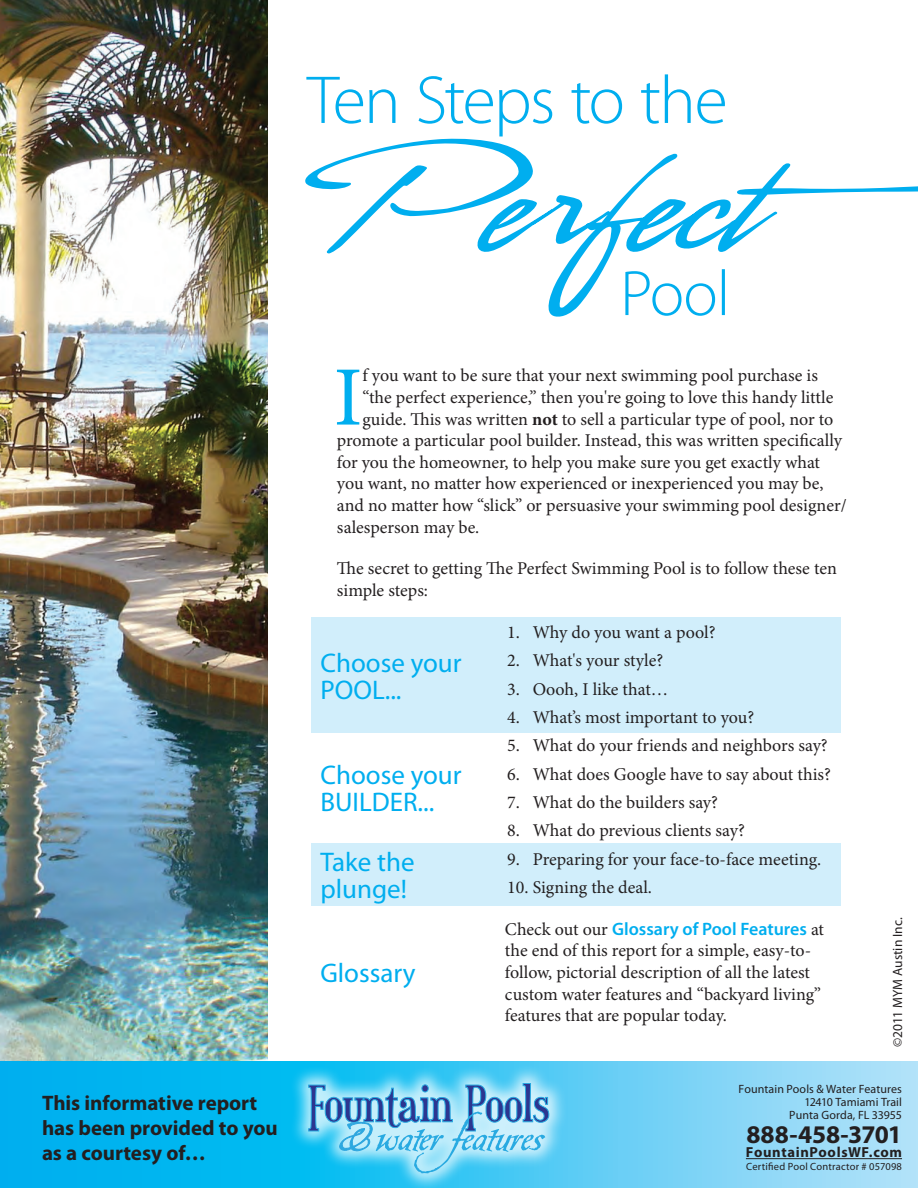
<style>
.page{position:relative;width:918px;height:1188px;background:#fff}
.page>*{position:absolute;margin:0;border:0;box-sizing:border-box;transform-origin:0 0}
.t1{font:84.45px "Minion Pro";color:#00aeef}
.t2{font:27px/27px "Myriad Pro";color:#00aeef}
.t3{font:700 25.5px "Myriad Pro";letter-spacing:-.015em;color:#231f20}
.t4{font:700 21px "Myriad Pro";letter-spacing:-.005em;color:#231f20}
.t5{font:18px/21.6px "Minion Pro";color:#231f20}
.t6{font:700 14.55px "Myriad Pro";letter-spacing:.045em;color:#231f20}
.t7{font:13.5px "Myriad Pro";color:#231f20}
.t8{font:12px "Myriad Pro";letter-spacing:.005em;color:#231f20}
.t9{font:10.5px "Myriad Pro";letter-spacing:.02em;color:#231f20}
.s1{font-weight:700}
.s2{font-family:"Myriad Pro";font-weight:600;color:#00aeef}
</style>
<div class="page">
<img style="left:0;top:0;width:268px;height:1062px">
<svg style="left:0;top:1062px;width:918px;height:126px;background:#48c6f3"></svg>
<div style="left:311px;top:617px;width:529px;height:116px;background:#d1eefb"></div>
<div style="left:311px;top:843px;width:529px;height:63px;background:#d1eefb"></div>
<svg style="left:306px;top:74px;width:419px;height:61px"></svg>
<svg style="left:305px;top:135px;width:613px;height:182px"></svg>
<div style="left:290px;top:1064px;width:278px;height:124px;background:#fff;opacity:.75"></div>
<svg style="left:308px;top:1083px;width:241px;height:90px;background:#77c6e9"></svg>
<hr style="left:746px;top:1158px;width:156px;height:1px;background:#231f20">
<p class="t4" style="left:42px;top:1089px;width:217px">This informative report</p>
<p class="t4" style="left:42px;top:1114px;width:237px">has been provided to you</p>
<p class="t4" style="left:42px;top:1139px;width:165px">as a courtesy of…</p>
<p class="t1" style="left:334px;top:341px;width:30px">I</p>
<p class="t5" style="left:363px;top:365px;width:457px">f you want to be sure that your next swimming pool purchase is</p>
<p class="t5" style="left:363px;top:387px;width:472px">“the perfect experience,” then you're going to love this handy little</p>
<p class="t5" style="left:363px;top:408px;width:472px">guide. This was written <span class="s1">not</span> to sell a particular type of pool, nor to</p>
<p class="t5" style="left:337px;top:430px;width:507px">promote a particular pool builder. Instead, this was written specifically</p>
<p class="t5" style="left:337px;top:451px;width:485px">for you the homeowner, to help you make sure you get exactly what</p>
<p class="t5" style="left:337px;top:473px;width:488px">you want, no matter how experienced or inexperienced you may be,</p>
<p class="t5" style="left:337px;top:495px;width:511px">and no matter how “slick” or persuasive your swimming pool designer/</p>
<p class="t5" style="left:337px;top:516px;width:144px">salesperson may be.</p>
<p class="t5" style="left:337px;top:558px;width:501px">The secret to getting The Perfect Swimming Pool is to follow these ten simple steps:</p>
<p class="t5" style="left:507px;top:621px;width:210px">1. Why do you want a pool?</p>
<p class="t5" style="left:507px;top:650px;width:158px">2. What's your style?</p>
<p class="t5" style="left:507px;top:678px;width:163px">3. Oooh, I like that…</p>
<p class="t5" style="left:507px;top:706px;width:249px">4. What’s most important to you?</p>
<p class="t5" style="left:507px;top:735px;width:322px">5. What do your friends and neighbors say?</p>
<p class="t5" style="left:507px;top:763px;width:325px">6. What does Google have to say about this?</p>
<p class="t5" style="left:507px;top:792px;width:212px">7. What do the builders say?</p>
<p class="t5" style="left:507px;top:820px;width:239px">8. What do previous clients say?</p>
<p class="t5" style="left:507px;top:848px;width:316px">9. Preparing for your face-to-face meeting.</p>
<p class="t5" style="left:507px;top:877px;width:146px">10. Signing the deal.</p>
<p class="t5" style="left:505px;top:918px;width:321px">Check out our <span class="s2">Glossary of Pool Features</span> at the end of this report for a simple, easy-to&shy;follow, pictorial description of all the latest custom water features and “backyard living” features that are popular today.</p>
<p class="t2" style="left:320px;top:649px;width:143px">Choose your<br>POOL...</p>
<p class="t2" style="left:320px;top:761px;width:143px">Choose your<br>BUILDER...</p>
<p class="t2" style="left:320px;top:848px;width:96px">Take the plunge!</p>
<p class="t7" style="left:889px;top:1047px;width:131px;rotate:-90deg">©2011 MYM Austin Inc.</p>
<p class="t8" style="left:739px;top:1081px;width:165px">Fountain Pools &amp; Water Features</p>
<p class="t8" style="left:804px;top:1095px;width:99px">12410 Tamiami Trail</p>
<p class="t8" style="left:789px;top:1108px;width:114px">Punta Gorda, FL 33955</p>
<p class="t3" style="left:747px;top:1118px;width:157px">888-458-3701</p>
<p class="t6" style="left:746px;top:1143px;width:158px">FountainPoolsWF.com</p>
<p class="t9" style="left:746px;top:1160px;width:157px">Certified Pool Contractor # 057098</p>
<p class="t2" style="left:320px;top:959px;width:97px">Glossary</p>
</div>
